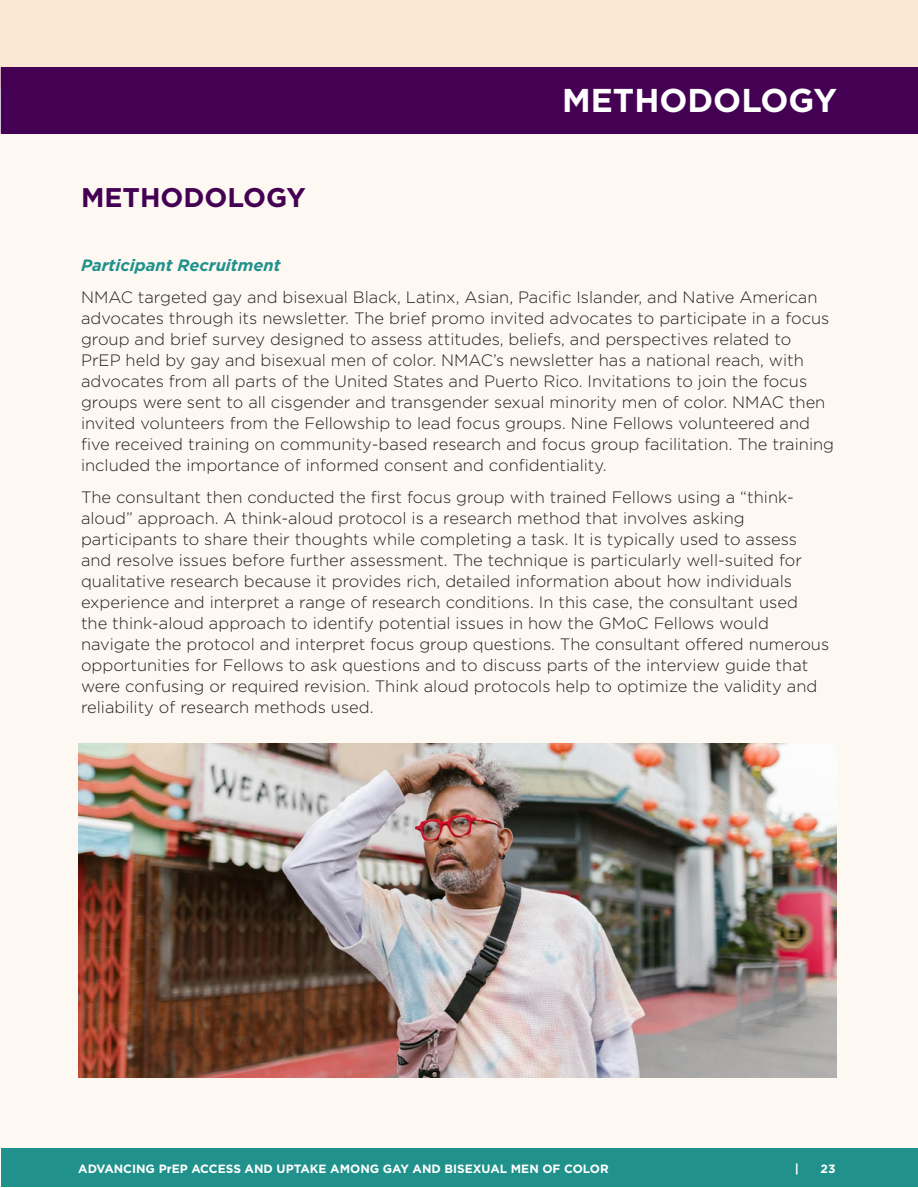
<style>
.page{position:relative;width:918px;height:1188px;background:#fff}
.page>*{position:absolute;margin:0;border:0;box-sizing:border-box;transform-origin:0 0}
.t1{font:700 33px "Gotham";color:#fff}
.t2{font:700 27px "Gotham";color:#440053}
.t3{font:300 16.5px/21px "Gotham";color:#231f20}
.t4{font:italic 700 16.5px "Gotham";color:#20918b}
.t5{font:700 12px "Gotham";color:#fff}
</style>
<div class="page">
<div style="left:0;top:130px;width:918px;height:1020px;background:#fef8f2"></div>
<div style="left:0;top:0;width:918px;height:89px;background:#fbe7d4"></div>
<div style="left:2px;top:68px;width:916px;height:66px;background:#440053"></div>
<div style="left:2px;top:1148px;width:916px;height:39px;background:#20918b"></div>
<img style="left:78px;top:743px;width:759px;height:335px">
<p class="t2" style="left:81px;top:180px;width:226px">METHODOLOGY</p>
<p class="t1" style="left:562px;top:79px;width:276px">METHODOLOGY</p>
<p class="t4" style="left:81px;top:254px;width:201px">Participant Recruitment</p>
<p class="t3" style="left:81px;top:286px;width:755px">NMAC targeted gay and bisexual Black, Latinx, Asian, Pacific Islander, and Native American advocates through its newsletter. The brief promo invited advocates to participate in a focus group and brief survey designed to assess attitudes, beliefs, and perspectives related to PrEP held by gay and bisexual men of color. NMAC’s newsletter has a national reach, with advocates from all parts of the United States and Puerto Rico. Invitations to join the focus groups were sent to all cisgender and transgender sexual minority men of color. NMAC then invited volunteers from the Fellowship to lead focus groups. Nine Fellows volunteered and five received training on community-based research and focus group facilitation. The training included the importance of informed consent and confidentiality.</p>
<p class="t3" style="left:81px;top:486px;width:750px">The consultant then conducted the first focus group with trained Fellows using a “think&shy;aloud” approach. A think-aloud protocol is a research method that involves asking participants to share their thoughts while completing a task. It is typically used to assess and resolve issues before further assessment. The technique is particularly well-suited for qualitative research because it provides rich, detailed information about how individuals experience and interpret a range of research conditions. In this case, the consultant used<br>the think-aloud approach to identify potential issues in how the GMoC Fellows would navigate the protocol and interpret focus group questions. The consultant offered numerous opportunities for Fellows to ask questions and to discuss parts of the interview guide that were confusing or required revision. Think aloud protocols help to optimize the validity and reliability of research methods used.</p>
<p class="t5" style="left:78px;top:1161px;width:532px">ADVANCING PrEP ACCESS AND UPTAKE AMONG GAY AND BISEXUAL MEN OF COLOR</p>
<p class="t5" style="left:795px;top:1161px;width:6px">|</p>
<p class="t5" style="left:821px;top:1161px;width:16px">23</p>
</div>
